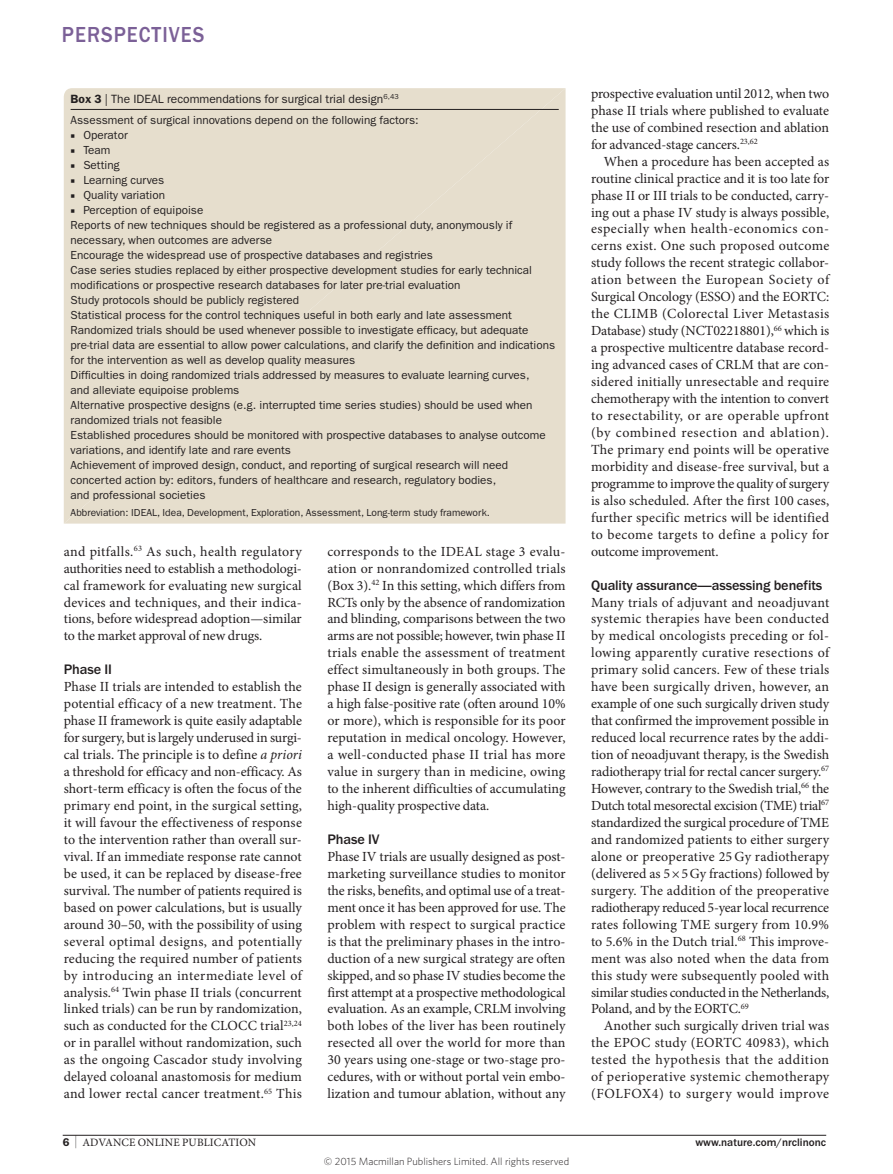
<style>
.page{position:relative;width:893px;height:1174px;background:#fff}
.page>*{position:absolute;margin:0;border:0;box-sizing:border-box;transform-origin:0 0}
.t1{font:500 22.5px "ITC Franklin Gothic Std";letter-spacing:.05em;color:#7b6097;scale:.9 1}
.Head_2{font:500 14.25px "ITC Franklin Gothic Std";letter-spacing:-.01em;color:#231f20}
.Body_first{font:13.95px/17px "Minion Pro";color:#231f20;text-align:justify}
.Body_text{font:13.95px/17px "Minion Pro";letter-spacing:.02em;color:#231f20;text-align:justify}
.Box_title{font:12px "ITC Franklin Gothic Std";color:#231f20}
.Box_body_first{font:11.7px/15px "ITC Franklin Gothic Std";color:#231f20}
.t2{font:11.25px "Minion Pro";letter-spacing:.01em;color:#231f20}
.t3{font:500 11.25px "ITC Franklin Gothic Std";color:#231f20}
.t4{font:300 10.5px "Whitney";color:#231f20}
.Box_footnote{font:10.2px "ITC Franklin Gothic Std";color:#231f20}
.s1{font-weight:600}
.s2{font-family:"Minion Pro"}
.s3{font-style:italic}
.s4{font-family:"ITC Franklin Gothic Std";font-weight:600}
.s5{font-size:12.9px}
</style>
<div class="page">
<hr style="left:63px;top:1135px;width:763px;height:1px;background:#231f20">
<div style="left:64px;top:88px;width:502px;height:435px;background:#e6decd"></div>
<hr style="left:71px;top:109px;width:488px;height:1px;background:#231f20">
<h1 class="t1" style="left:62px;top:22px;width:160px">PERSPECTIVES</h1>
<p class="Box_title" style="left:71px;top:92px;width:330px"><span class="s1">Box 3</span> | The IDEAL recommendations for surgical trial design<sup>6,43</sup></p>
<p class="Box_body_first" style="left:71px;top:113px;width:350px">Assessment of surgical innovations depend on the following factors:</p>
<p class="Box_body_first" style="left:71px;top:128px;width:59px"><span class="s2">■</span> Operator</p>
<p class="Box_body_first" style="left:71px;top:143px;width:41px"><span class="s2">■</span> Team</p>
<p class="Box_body_first" style="left:71px;top:158px;width:50px"><span class="s2">■</span> Setting</p>
<p class="Box_body_first" style="left:71px;top:173px;width:95px"><span class="s2">■</span> Learning curves</p>
<p class="Box_body_first" style="left:71px;top:188px;width:96px"><span class="s2">■</span> Quality variation</p>
<p class="Box_body_first" style="left:71px;top:203px;width:134px"><span class="s2">■</span> Perception of equipoise</p>
<p class="Box_body_first" style="left:71px;top:218px;width:443px">Reports of new techniques should be registered as a professional duty, anonymously if necessary, when outcomes are adverse</p>
<p class="Box_body_first" style="left:71px;top:248px;width:364px">Encourage the widespread use of prospective databases and registries</p>
<p class="Box_body_first" style="left:71px;top:263px;width:463px">Case series studies replaced by either prospective development studies for early technical modifications or prospective research databases for later pre-trial evaluation</p>
<p class="Box_body_first" style="left:71px;top:293px;width:230px">Study protocols should be publicly registered</p>
<p class="Box_body_first" style="left:71px;top:308px;width:443px">Statistical process for the control techniques useful in both early and late assessment</p>
<p class="Box_body_first" style="left:71px;top:323px;width:486px">Randomized trials should be used whenever possible to investigate efficacy, but adequate pre‑trial data are essential to allow power calculations, and clarify the definition and indications for the intervention as well as develop quality measures</p>
<p class="Box_body_first" style="left:71px;top:368px;width:460px">Difficulties in doing randomized trials addressed by measures to evaluate learning curves, and alleviate equipoise problems</p>
<p class="Box_body_first" style="left:71px;top:398px;width:463px">Alternative prospective designs (e.g. interrupted time series studies) should be used when randomized trials not feasible</p>
<p class="Box_body_first" style="left:71px;top:428px;width:477px">Established procedures should be monitored with prospective databases to analyse outcome variations, and identify late and rare events</p>
<p class="Box_body_first" style="left:71px;top:458px;width:439px">Achievement of improved design, conduct, and reporting of surgical research will need concerted action by: editors, funders of healthcare and research, regulatory bodies, and professional societies</p>
<p class="Box_footnote" style="left:71px;top:506px;width:421px">Abbreviation: IDEAL, Idea, Development, Exploration, Assessment, Long-term study framework.</p>
<p class="Body_text" style="left:64px;top:543px;width:240px">and pitfalls.<sup>63</sup> As such, health regulatory authorities need to establish a methodologi&shy;cal framework for evaluating new surgical devices and techniques, and their indica&shy;tions, before widespread adoption—similar to the market approval of new drugs.</p>
<p class="Head_2" style="left:64px;top:661px;width:50px">Phase II</p>
<p class="Body_first" style="left:64px;top:678px;width:240px">Phase II trials are intended to establish the potential efficacy of a new treatment. The phase II framework is quite easily adaptable for surgery, but is largely underused in surgi&shy;cal trials. The principle is to define <span class="s3">a priori </span>a threshold for efficacy and non-efficacy. As short-term efficacy is often the focus of the primary end point, in the surgical setting, it will favour the effectiveness of response to the intervention rather than overall sur&shy;vival. If an immediate response rate cannot be used, it can be replaced by disease-free survival. The number of patients required is based on power calculations, but is usually around 30–50, with the possibility of using several optimal designs, and potentially reducing the required number of patients by introducing an intermediate level of analysis.<sup>64</sup> Twin phase II trials (concurrent linked trials) can be run by randomization, such as conducted for the CLOCC trial<sup>23,24 </sup>or in parallel without randomization, such as the ongoing Cascador study involving delayed coloanal anastomosis for medium and lower rectal cancer treatment.<sup>65</sup> This</p>
<p class="Body_first" style="left:327px;top:543px;width:240px">corresponds to the IDEAL stage 3 evalu&shy;ation or nonrandomized controlled trials (Box 3).<sup>42</sup> In this setting, which differs from RCTs only by the absence of randomization and blinding, comparisons between the two arms are not possible; however, twin phase II trials enable the assessment of treatment effect simultaneously in both groups. The phase II design is generally associated with a high false-positive rate (often around 10% or more), which is responsible for its poor reputation in medical oncology. However, a well-conducted phase II trial has more value in surgery than in medicine, owing to the inherent difficulties of accumulating high‑quality prospective data.</p>
<p class="Head_2" style="left:327px;top:831px;width:54px">Phase IV</p>
<p class="Body_first" style="left:327px;top:848px;width:240px">Phase IV trials are usually designed as post&shy;marketing surveillance studies to monitor the risks, benefits, and optimal use of a treat&shy;ment once it has been approved for use. The problem with respect to surgical practice is that the preliminary phases in the intro&shy;duction of a new surgical strategy are often skipped, and so phase IV studies become the first attempt at a prospective methodological evaluation. As an example, CRLM involving both lobes of the liver has been routinely resected all over the world for more than 30 years using one-stage or two-stage pro&shy;cedures, with or without portal vein embo&shy;lization and tumour ablation, without any</p>
<p class="Body_first" style="left:591px;top:85px;width:240px">prospective evaluation until 2012, when two phase II trials where published to evaluate the use of combined resection and ablation for advanced-stage cancers.<sup>23,62</sup></p>
<p class="Body_text" style="left:591px;top:153px;width:240px;text-indent:13px">When a procedure has been accepted as routine clinical practice and it is too late for phase II or III trials to be conducted, carry&shy;ing out a phase IV study is always possible, especially when health-economics con&shy;cerns exist. One such proposed outcome study follows the recent strategic collabor&shy;ation between the European Society of Surgical Oncology (ESSO) and the EORTC: the CLIMB (Colorectal Liver Metastasis Database) study (NCT02218801),<sup>66</sup> which is a prospective multicentre database record&shy;ing advanced cases of CRLM that are con&shy;sidered initially unresectable and require chemotherapy with the intention to convert to resectability, or are operable upfront (by combined resection and ablation).<br>The primary end points will be operative morbidity and disease-free survival, but a programme to improve the quality of surgery is also scheduled. After the first 100 cases, further specific metrics will be identified to become targets to define a policy for outcome improvement.</p>
<p class="Head_2" style="left:591px;top:577px;width:233px">Quality assurance—assessing benefits</p>
<p class="Body_first" style="left:591px;top:593px;width:240px">Many trials of adjuvant and neoadjuvant systemic therapies have been conducted by medical oncologists preceding or fol&shy;lowing apparently curative resections of primary solid cancers. Few of these trials have been surgically driven, however, an example of one such surgically driven study that confirmed the improvement possible in reduced local recurrence rates by the addi&shy;tion of neoadjuvant therapy, is the Swedish radiotherapy trial for rectal cancer surgery.<sup>67<br></sup>However, contrary to the Swedish trial,<sup>66</sup> the Dutch total mesorectal excision (TME) trial<sup>67 </sup>standardized the surgical procedure of TME and randomized patients to either surgery alone or preoperative 25 Gy radiotherapy (delivered as 5×5Gy fractions) followed by surgery. The addition of the preoperative radiotherapy reduced 5‑year local recurrence rates following TME surgery from 10.9% to 5.6% in the Dutch trial.<sup>68</sup> This improve&shy;ment was also noted when the data from this study were subsequently pooled with similar studies conducted in the Netherlands, Poland, and by the EORTC.<sup>69</sup></p>
<p class="Body_text" style="left:591px;top:1017px;width:240px;text-indent:13px">Another such surgically driven trial was the EPOC study (EORTC 40983), which tested the hypothesis that the addition of perioperative systemic chemotherapy (FOLFOX4) to surgery would improve</p>
<p class="t2" style="left:63px;top:1134px;width:195px"><span class="s4">6</span> <span class="s5">|</span> ADVANCE ONLINE PUBLICATION</p>
<p class="t3" style="left:695px;top:1136px;width:132px">www.nature.com/nrclinonc</p>
<p class="t4" style="left:324px;top:1154px;width:247px">© 2015 Macmillan Publishers Limited. All rights reserved</p>
</div>
